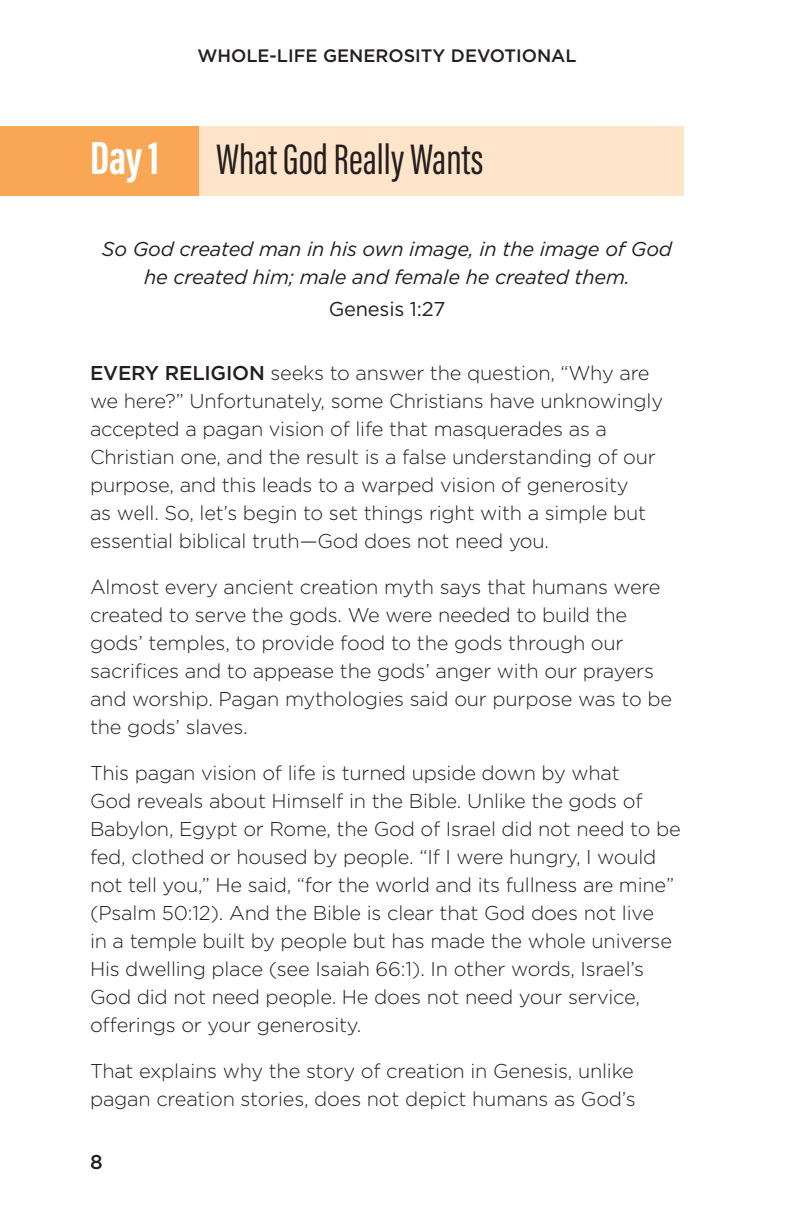
<style>
.page{position:relative;width:792px;height:1224px;background:#fff}
.page>*{position:absolute;margin:0;border:0;box-sizing:border-box;transform-origin:0 0}
.t1{font:44px "Acumin Pro Extra Cond";color:#231f20}
.t2{font:300 20px/28px "Gotham";letter-spacing:-.01em;color:#231f20}
.t3{font:italic 20px/28px "Gotham";letter-spacing:-.01em;color:#231f20;text-align:center}
.t4{font:20px "Gotham";letter-spacing:-.01em;color:#231f20}
.t5{font:500 20px "Gotham";color:#231f20}
.t6{font:500 18px "Gotham";color:#231f20}
.s1{font-weight:700;font-size:48px;color:#fff}
.s2{font-weight:500}
</style>
<div class="page">
<div style="left:0;top:126px;width:684px;height:70px;background:#fee5c9"></div>
<div style="left:0;top:126px;width:199px;height:70px;background:#f9a755"></div>
<p class="t6" style="left:197px;top:45px;width:381px">WHOLE-LIFE GENEROSITY DEVOTIONAL</p>
<p class="t1" style="left:90px;top:132px;width:395px"><span class="s1">Day 1</span> What God Really Wants</p>
<p class="t3" style="left:102px;top:234px;width:572px">So God created man in his own image, in the image of God he created him; male and female he created them.</p>
<p class="t4" style="left:329px;top:296px;width:118px">Genesis 1:27</p>
<p class="t2" style="left:90px;top:359px;width:575px"><span class="s2">EVERY RELIGION</span> seeks to answer the question, “Why are we here?” Unfortunately, some Christians have unknowingly accepted a pagan vision of life that masquerades as a Christian one, and the result is a false understanding of our purpose, and this leads to a warped vision of generosity<br>as well. So, let’s begin to set things right with a simple but essential biblical truth—God does not need you.</p>
<p class="t2" style="left:90px;top:573px;width:584px">Almost every ancient creation myth says that humans were created to serve the gods. We were needed to build the gods’ temples, to provide food to the gods through our sacrifices and to appease the gods’ anger with our prayers and worship. Pagan mythologies said our purpose was to be the gods’ slaves.</p>
<p class="t2" style="left:90px;top:759px;width:592px">This pagan vision of life is turned upside down by what<br>God reveals about Himself in the Bible. Unlike the gods of Babylon, Egypt or Rome, the God of Israel did not need to be fed, clothed or housed by people. “If I were hungry, I would not tell you,” He said, “for the world and its fullness are mine” (Psalm 50:12). And the Bible is clear that God does not live<br>in a temple built by people but has made the whole universe His dwelling place (see Isaiah 66:1). In other words, Israel’s God did not need people. He does not need your service, offerings or your generosity.</p>
<p class="t2" style="left:90px;top:1057px;width:547px">That explains why the story of creation in Genesis, unlike pagan creation stories, does not depict humans as God’s</p>
<p class="t5" style="left:90px;top:1151px;width:14px">8</p>
</div>
